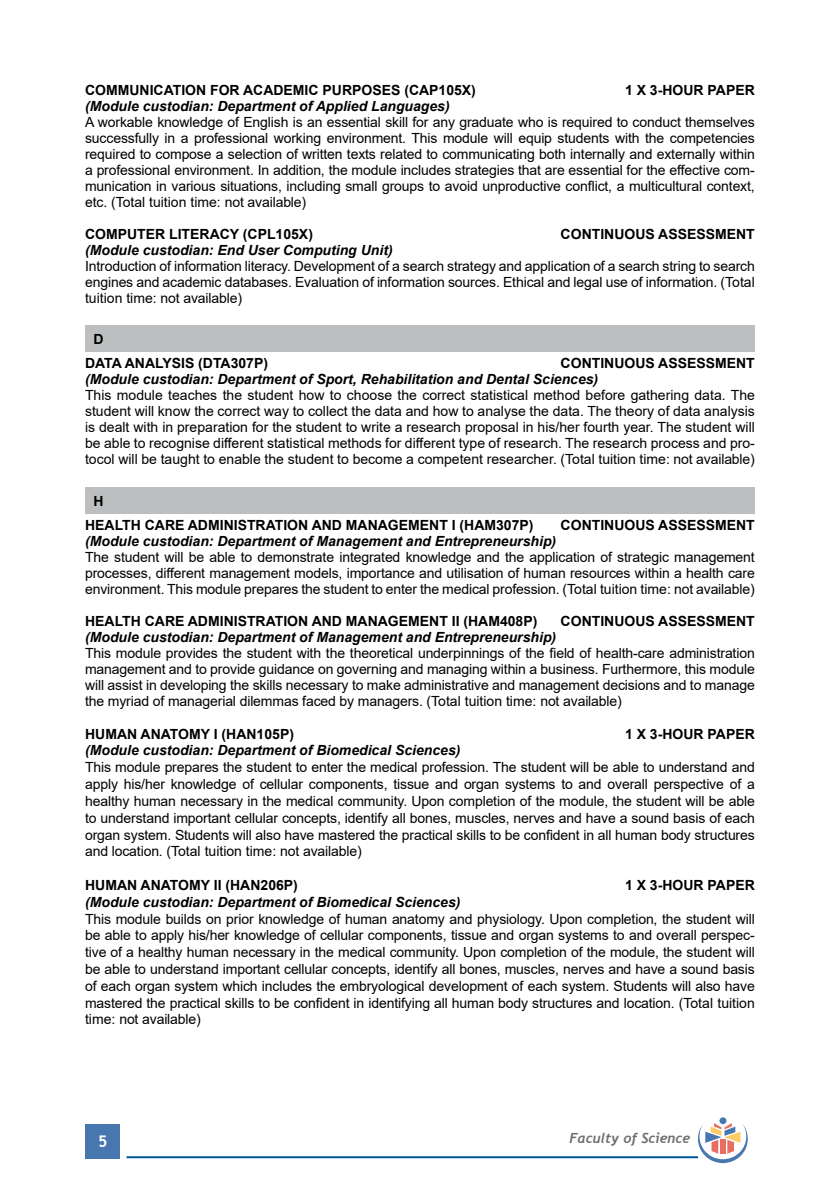
<style>
.page{position:relative;width:840px;height:1191px;background:#fff}
.page>*{position:absolute;margin:0;border:0;box-sizing:border-box;transform-origin:0 0}
.t1{font:700 16px "Trebuchet MS";color:#fff}
.t2{font:14px/16px "Arial";letter-spacing:-.01em;color:#000;text-align:justify}
.t3{font:italic 700 14px "Arial";color:#000}
.t4{font:700 14px/24px "Arial";color:#000}
.t5{font:italic 700 14px "Trebuchet";color:#6d6e71}
</style>
<div class="page">
<div style="left:86px;top:1124px;width:34px;height:34px;background:#4777ae"></div>
<hr style="left:126px;top:1156px;width:571px;height:2px;background:#005596">
<div style="left:719px;top:1117px;width:7px;height:7px;background:#4777ae;border-radius:50%"></div>
<svg style="left:697px;top:1123px;width:50px;height:40px"></svg>
<div style="left:85px;top:325px;width:669px;height:26px;background:#bcbec0"></div>
<div style="left:85px;top:487px;width:669px;height:27px;background:#bcbec0"></div>
<p class="t4" style="left:85px;top:78px;width:392px">COMMUNICATION FOR ACADEMIC PURPOSES (CAP105X)</p>
<p class="t4" style="left:624px;top:78px;width:131px">1 X 3-HOUR PAPER</p>
<p class="t3" style="left:85px;top:97px;width:366px">(Module custodian: Department of Applied Languages)</p>
<p class="t2" style="left:85px;top:114px;width:671px">A workable knowledge of English is an essential skill for any graduate who is required to conduct themselves successfully in a professional working environment. This module will equip students with the competencies required to compose a selection of written texts related to communicating both internally and externally within a professional environment. In addition, the module includes strategies that are essential for the effective com&shy;munication in various situations, including small groups to avoid unproductive conflict, a multicultural context, etc. (Total tuition time: not available)</p>
<p class="t4" style="left:85px;top:222px;width:229px">COMPUTER LITERACY (CPL105X)</p>
<p class="t4" style="left:560px;top:222px;width:195px">CONTINUOUS ASSESSMENT</p>
<p class="t3" style="left:85px;top:241px;width:309px">(Module custodian: End User Computing Unit)</p>
<p class="t2" style="left:85px;top:258px;width:671px">Introduction of information literacy. Development of a search strategy and application of a search string to search engines and academic databases. Evaluation of information sources. Ethical and legal use of information. (Total tuition time: not available)</p>
<p class="t4" style="left:85px;top:327px;width:184px;text-indent:8px">D<br>DATA ANALYSIS (DTA307P)</p>
<p class="t4" style="left:560px;top:351px;width:195px">CONTINUOUS ASSESSMENT</p>
<p class="t3" style="left:85px;top:369px;width:514px">(Module custodian: Department of Sport, Rehabilitation and Dental Sciences)</p>
<p class="t2" style="left:85px;top:386px;width:671px">This module teaches the student how to choose the correct statistical method before gathering data. The student will know the correct way to collect the data and how to analyse the data. The theory of data analysis is dealt with in preparation for the student to write a research proposal in his/her fourth year. The student will be able to recognise different statistical methods for different type of research. The research process and pro&shy;tocol will be taught to enable the student to become a competent researcher. (Total tuition time: not available)</p>
<p class="t4" style="left:85px;top:489px;width:449px;text-indent:8px">H<br>HEALTH CARE ADMINISTRATION AND MANAGEMENT I (HAM307P)</p>
<p class="t4" style="left:560px;top:513px;width:195px">CONTINUOUS ASSESSMENT</p>
<p class="t3" style="left:85px;top:531px;width:472px">(Module custodian: Department of Management and Entrepreneurship)</p>
<p class="t2" style="left:85px;top:549px;width:671px">The student will be able to demonstrate integrated knowledge and the application of strategic management processes, different management models, importance and utilisation of human resources within a health care environment. This module prepares the student to enter the medical profession. (Total tuition time: not available)</p>
<p class="t4" style="left:85px;top:609px;width:453px">HEALTH CARE ADMINISTRATION AND MANAGEMENT II (HAM408P)</p>
<p class="t4" style="left:560px;top:609px;width:195px">CONTINUOUS ASSESSMENT</p>
<p class="t3" style="left:85px;top:627px;width:472px">(Module custodian: Department of Management and Entrepreneurship)</p>
<p class="t2" style="left:85px;top:645px;width:670px">This module provides the student with the theoretical underpinnings of the field of health-care administration management and to provide guidance on governing and managing within a business. Furthermore, this module will assist in developing the skills necessary to make administrative and management decisions and to manage the myriad of managerial dilemmas faced by managers. (Total tuition time: not available)</p>
<p class="t4" style="left:85px;top:722px;width:210px">HUMAN ANATOMY I (HAN105P)</p>
<p class="t4" style="left:624px;top:722px;width:131px">1 X 3-HOUR PAPER</p>
<p class="t3" style="left:85px;top:741px;width:376px">(Module custodian: Department of Biomedical Sciences)</p>
<p class="t2" style="left:85px;top:759px;width:671px;line-height:16.8px">This module prepares the student to enter the medical profession. The student will be able to understand and apply his/her knowledge of cellular components, tissue and organ systems to and overall perspective of a healthy human necessary in the medical community. Upon completion of the module, the student will be able to understand important cellular concepts, identify all bones, muscles, nerves and have a sound basis of each organ system. Students will also have mastered the practical skills to be confident in all human body structures and location. (Total tuition time: not available)</p>
<p class="t4" style="left:85px;top:873px;width:214px">HUMAN ANATOMY II (HAN206P)</p>
<p class="t4" style="left:624px;top:873px;width:131px">1 X 3-HOUR PAPER</p>
<p class="t3" style="left:85px;top:892px;width:376px">(Module custodian: Department of Biomedical Sciences)</p>
<p class="t2" style="left:85px;top:910px;width:671px;line-height:16.8px">This module builds on prior knowledge of human anatomy and physiology. Upon completion, the student will be able to apply his/her knowledge of cellular components, tissue and organ systems to and overall perspec&shy;tive of a healthy human necessary in the medical community. Upon completion of the module, the student will be able to understand important cellular concepts, identify all bones, muscles, nerves and have a sound basis of each organ system which includes the embryological development of each system. Students will also have mastered the practical skills to be confident in identifying all human body structures and location. (Total tuition time: not available)</p>
<p class="t1" style="left:98px;top:1131px;width:11px">5</p>
<p class="t5" style="left:569px;top:1129px;width:122px">Faculty of Science</p>
</div>
